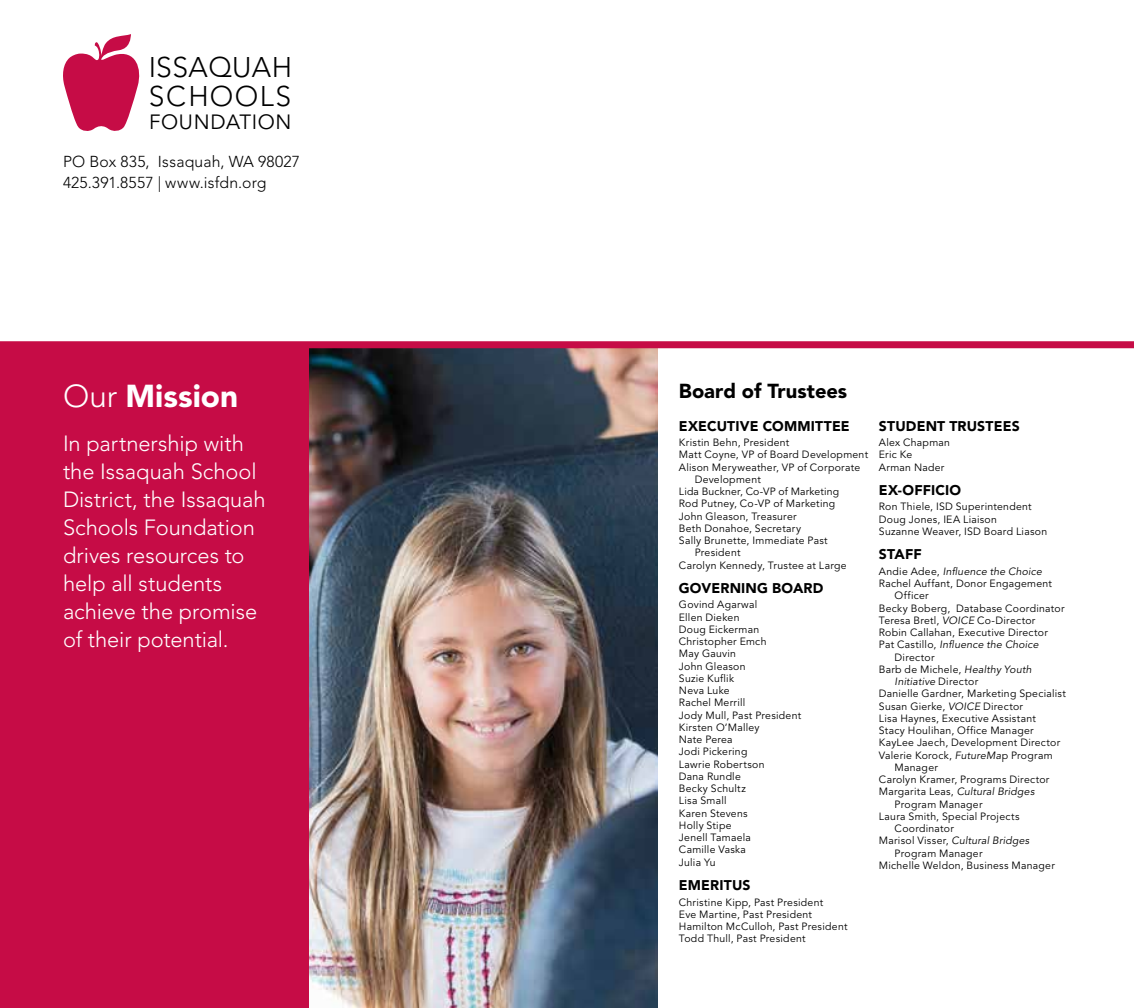
<style>
.page{position:relative;width:1134px;height:1008px;background:#fff}
.page>*{position:absolute;margin:0;border:0;box-sizing:border-box;transform-origin:0 0}
.Subhead_1_Reverse{font:900 31.5px "Avenir LT Std";letter-spacing:.005em;color:#fff}
.t1{font:300 28.18px/28.9px "Avenir LT Std";letter-spacing:.02em;color:#000}
.t2{font:300 21.88px/28px "Avenir LT Std";color:#fff}
.t3{font:20.47px "Avenir LT Std";letter-spacing:.03em;color:#000}
.Subhead_2{font:900 20.12px "Avenir LT Std";color:#000}
.Address_1{font:300 15.75px "Avenir LT Std";letter-spacing:.01em;color:#000}
.Partner_Head_No_Rule{font:900 14px "Avenir LT Std";letter-spacing:.01em;color:#000}
.Donor_List{font:10.5px/12.2px "Avenir LT Std";letter-spacing:.025em;color:#000}
.Donor_List-2{font:italic 10.5px "Avenir LT Std";letter-spacing:.02em;color:#000}
.s1{font-weight:300}
.s2{font-style:normal}
.s3{font-style:italic}
</style>
<div class="page">
<img style="left:308px;top:348px;width:350px;height:660px">
<div style="left:0;top:346px;width:308px;height:662px;background:#c60c46"></div>
<svg style="left:63px;top:34px;width:77px;height:97px"></svg>
<div style="left:0;top:341px;width:1134px;height:7px;background:#c60c46"></div>
<p class="t1" style="left:149px;top:53px;width:145px">ISSAQUAH<br>SCHOOLS</p>
<p class="t3" style="left:149px;top:110px;width:144px">FOUNDATION</p>
<p class="Address_1" style="left:63px;top:152px;width:239px">PO Box 835, Issaquah, WA 98027</p>
<p class="Address_1" style="left:63px;top:173px;width:205px">425.391.8557 | www.isfdn.org</p>
<p class="Subhead_1_Reverse" style="left:63px;top:377px;width:177px"><span class="s1">Our</span> Mission</p>
<p class="t2" style="left:63px;top:429px;width:204px">In partnership with the Issaquah School<br>District, the Issaquah<br>Schools Foundation drives resources to help all students achieve the promise of their potential.</p>
<p class="Subhead_2" style="left:679px;top:379px;width:170px">Board of Trustees</p>
<p class="Partner_Head_No_Rule" style="left:679px;top:417px;width:172px">EXECUTIVE COMMITTEE</p>
<p class="Donor_List" style="left:679px;top:437px;width:112px">Kristin Behn, President</p>
<p class="Donor_List" style="left:679px;top:449px;width:191px">Matt Coyne, VP of Board Development</p>
<p class="Donor_List" style="left:695px;top:461px;width:167px;text-indent:-16px">Alison Meryweather, VP of Corporate<br>Development</p>
<p class="Donor_List" style="left:679px;top:486px;width:162px">Lida Buckner, Co-VP of Marketing</p>
<p class="Donor_List" style="left:679px;top:498px;width:158px">Rod Putney, Co-VP of Marketing</p>
<p class="Donor_List" style="left:679px;top:510px;width:119px">John Gleason, Treasurer</p>
<p class="Donor_List" style="left:679px;top:522px;width:124px">Beth Donahoe, Secretary</p>
<p class="Donor_List" style="left:695px;top:535px;width:135px;text-indent:-16px">Sally Brunette, Immediate Past<br>President</p>
<p class="Donor_List" style="left:679px;top:559px;width:169px">Carolyn Kennedy, Trustee at Large</p>
<p class="Partner_Head_No_Rule" style="left:679px;top:580px;width:146px">GOVERNING BOARD</p>
<p class="Donor_List" style="left:679px;top:599px;width:80px">Govind Agarwal</p>
<p class="Donor_List" style="left:679px;top:611px;width:62px">Ellen Dieken</p>
<p class="Donor_List" style="left:679px;top:624px;width:82px">Doug Eickerman</p>
<p class="Donor_List" style="left:679px;top:636px;width:89px">Christopher Emch</p>
<p class="Donor_List" style="left:679px;top:648px;width:59px">May Gauvin</p>
<p class="Donor_List" style="left:679px;top:660px;width:68px">John Gleason</p>
<p class="Donor_List" style="left:679px;top:673px;width:57px">Suzie Kuflik</p>
<p class="Donor_List" style="left:679px;top:685px;width:52px">Neva Luke</p>
<p class="Donor_List" style="left:679px;top:697px;width:68px">Rachel Merrill</p>
<p class="Donor_List" style="left:679px;top:709px;width:124px">Jody Mull, Past President</p>
<p class="Donor_List" style="left:679px;top:722px;width:82px">Kirsten O’Malley</p>
<p class="Donor_List" style="left:679px;top:734px;width:55px">Nate Perea</p>
<p class="Donor_List" style="left:679px;top:746px;width:70px">Jodi Pickering</p>
<p class="Donor_List" style="left:679px;top:758px;width:87px">Lawrie Robertson</p>
<p class="Donor_List" style="left:679px;top:771px;width:63px">Dana Rundle</p>
<p class="Donor_List" style="left:679px;top:783px;width:68px">Becky Schultz</p>
<p class="Donor_List" style="left:679px;top:795px;width:49px">Lisa Small</p>
<p class="Donor_List" style="left:679px;top:807px;width:70px">Karen Stevens</p>
<p class="Donor_List" style="left:679px;top:820px;width:54px">Holly Stipe</p>
<p class="Donor_List" style="left:679px;top:832px;width:74px">Jenell Tamaela</p>
<p class="Donor_List" style="left:679px;top:844px;width:69px">Camille Vaska</p>
<p class="Donor_List" style="left:679px;top:856px;width:38px">Julia Yu</p>
<p class="Partner_Head_No_Rule" style="left:679px;top:877px;width:73px">EMERITUS</p>
<p class="Donor_List" style="left:679px;top:896px;width:146px">Christine Kipp, Past President</p>
<p class="Donor_List" style="left:679px;top:908px;width:135px">Eve Martine, Past President</p>
<p class="Donor_List" style="left:679px;top:921px;width:170px">Hamilton McCulloh, Past President</p>
<p class="Donor_List" style="left:679px;top:933px;width:128px">Todd Thull, Past President</p>
<p class="Partner_Head_No_Rule" style="left:879px;top:417px;width:142px">STUDENT TRUSTEES</p>
<p class="Donor_List" style="left:879px;top:437px;width:73px">Alex Chapman</p>
<p class="Donor_List" style="left:879px;top:449px;width:35px">Eric Ke</p>
<p class="Donor_List" style="left:879px;top:461px;width:67px">Arman Nader</p>
<p class="Partner_Head_No_Rule" style="left:879px;top:482px;width:84px">EX-OFFICIO</p>
<p class="Donor_List" style="left:879px;top:501px;width:154px">Ron Thiele, ISD Superintendent</p>
<p class="Donor_List" style="left:879px;top:513px;width:120px">Doug Jones, IEA Liaison</p>
<p class="Donor_List" style="left:879px;top:526px;width:170px">Suzanne Weaver, ISD Board Liason</p>
<p class="Partner_Head_No_Rule" style="left:879px;top:546px;width:44px">STAFF</p>
<p class="Donor_List-2" style="left:879px;top:565px;width:165px"><span class="s2">Andie Adee,</span> Influence the Choice</p>
<p class="Donor_List" style="left:895px;top:578px;width:159px;text-indent:-16px">Rachel Auffant, Donor Engagement<br>Officer</p>
<p class="Donor_List" style="left:879px;top:602px;width:187px">Becky Boberg, Database Coordinator</p>
<p class="Donor_List" style="left:879px;top:614px;width:158px">Teresa Bretl, <span class="s3">VOICE</span> Co-Director</p>
<p class="Donor_List" style="left:879px;top:627px;width:171px">Robin Callahan, Executive Director</p>
<p class="Donor_List" style="left:895px;top:639px;width:146px;text-indent:-16px">Pat Castillo, <span class="s3">Influence the Choice<br></span>Director</p>
<p class="Donor_List" style="left:895px;top:663px;width:138px;text-indent:-16px">Barb de Michele, <span class="s3">Healthy Youth<br>Initiative</span> Director</p>
<p class="Donor_List" style="left:879px;top:688px;width:189px">Danielle Gardner, Marketing Specialist</p>
<p class="Donor_List" style="left:879px;top:700px;width:146px">Susan Gierke, <span class="s3">VOICE</span> Director</p>
<p class="Donor_List" style="left:879px;top:712px;width:159px">Lisa Haynes, Executive Assistant</p>
<p class="Donor_List" style="left:879px;top:725px;width:156px">Stacy Houlihan, Office Manager</p>
<p class="Donor_List" style="left:879px;top:737px;width:183px">KayLee Jaech, Development Director</p>
<p class="Donor_List" style="left:895px;top:749px;width:160px;text-indent:-16px">Valerie Korock, <span class="s3">FutureMa</span>p Program<br>Manager</p>
<p class="Donor_List" style="left:879px;top:774px;width:172px">Carolyn Kramer, Programs Director</p>
<p class="Donor_List" style="left:895px;top:786px;width:141px;text-indent:-16px">Margarita Leas, <span class="s3">Cultural Bridges<br></span>Program Manager</p>
<p class="Donor_List" style="left:895px;top:810px;width:126px;text-indent:-16px">Laura Smith, Special Projects<br>Coordinator</p>
<p class="Donor_List" style="left:895px;top:835px;width:136px;text-indent:-16px">Marisol Visser, <span class="s3">Cultural Bridges<br></span>Program Manager</p>
<p class="Donor_List" style="left:879px;top:859px;width:177px">Michelle Weldon, Business Manager</p>
</div>
